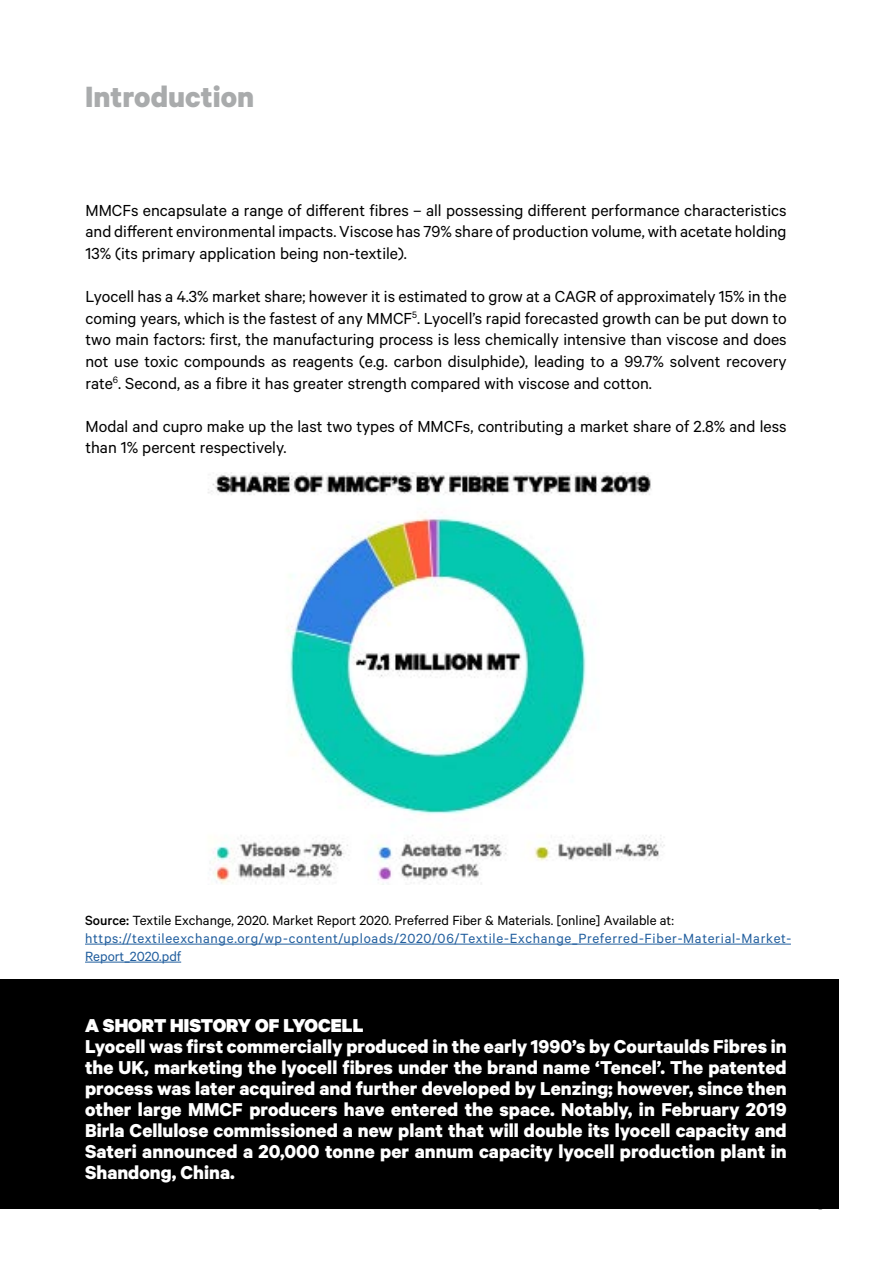
<style>
.page{position:relative;width:893px;height:1263px;background:#fff}
.page>*{position:absolute;margin:0;border:0;box-sizing:border-box;transform-origin:0 0}
.t1{font:700 33px "Calibre";color:#a9abac}
.t2{font:700 21px/21px "Calibre";color:#fff;text-align:justify}
.t3{font:900 21px "Calibre";color:#fff}
.t4{font:18px/21.6px "Calibre";color:#000;text-align:justify}
.t5{font:15px/18px "Calibre";color:#215e9e}
.s1{font-weight:500;color:#000}
.s2{color:#000}
</style>
<div class="page">
<hr style="left:85px;top:944px;width:706px;height:1px;background:#215e9e">
<hr style="left:85px;top:962px;width:96px;height:1px;background:#215e9e">
<img style="left:208px;top:472px;width:457px;height:412px">
<div style="left:0;top:979px;width:839px;height:230px;background:#000"></div>
<h1 class="t1" style="left:85px;top:76px;width:171px">Introduction</h1>
<p class="t4" style="left:85px;top:199px;width:703px">MMCFs encapsulate a range of different fibres – all possessing different performance characteristics and different environmental impacts. Viscose has 79% share of production volume, with acetate holding 13% (its primary application being non-textile).</p>
<p class="t4" style="left:85px;top:285px;width:703px">Lyocell has a 4.3% market share; however it is estimated to grow at a CAGR of approximately 15% in the coming years, which is the fastest of any MMCF<sup>5</sup>. Lyocell’s rapid forecasted growth can be put down to two main factors: first, the manufacturing process is less chemically intensive than viscose and does not use toxic compounds as reagents (e.g. carbon disulphide), leading to a 99.7% solvent recovery rate<sup>6</sup>. Second, as a fibre it has greater strength compared with viscose and cotton.</p>
<p class="t4" style="left:85px;top:415px;width:703px">Modal and cupro make up the last two types of MMCFs, contributing a market share of 2.8% and less than 1% percent respectively.</p>
<p class="t5" style="left:85px;top:911px;width:708px"><span class="s1">Source:</span> <span class="s2">Textile Exchange, 2020. Market Report 2020. Preferred Fiber &amp; Materials. [online] Available at: </span>https://textileexchange.org/wp-content/uploads/2020/06/Textile-Exchange_Preferred-Fiber-Material-Market-<br>Report_2020.pdf</p>
<p class="t3" style="left:85px;top:1012px;width:280px">A SHORT HISTORY OF LYOCELL</p>
<p class="t2" style="left:85px;top:1035px;width:703px">Lyocell was first commercially produced in the early 1990’s by Courtaulds Fibres in the UK, marketing the lyocell fibres under the brand name ‘Tencel’. The patented process was later acquired and further developed by Lenzing; however, since then other large MMCF producers have entered the space. Notably, in February 2019<br>Birla Cellulose commissioned a new plant that will double its lyocell capacity and Sateri announced a 20,000 tonne per annum capacity lyocell production plant in Shandong, China.</p>
</div>
